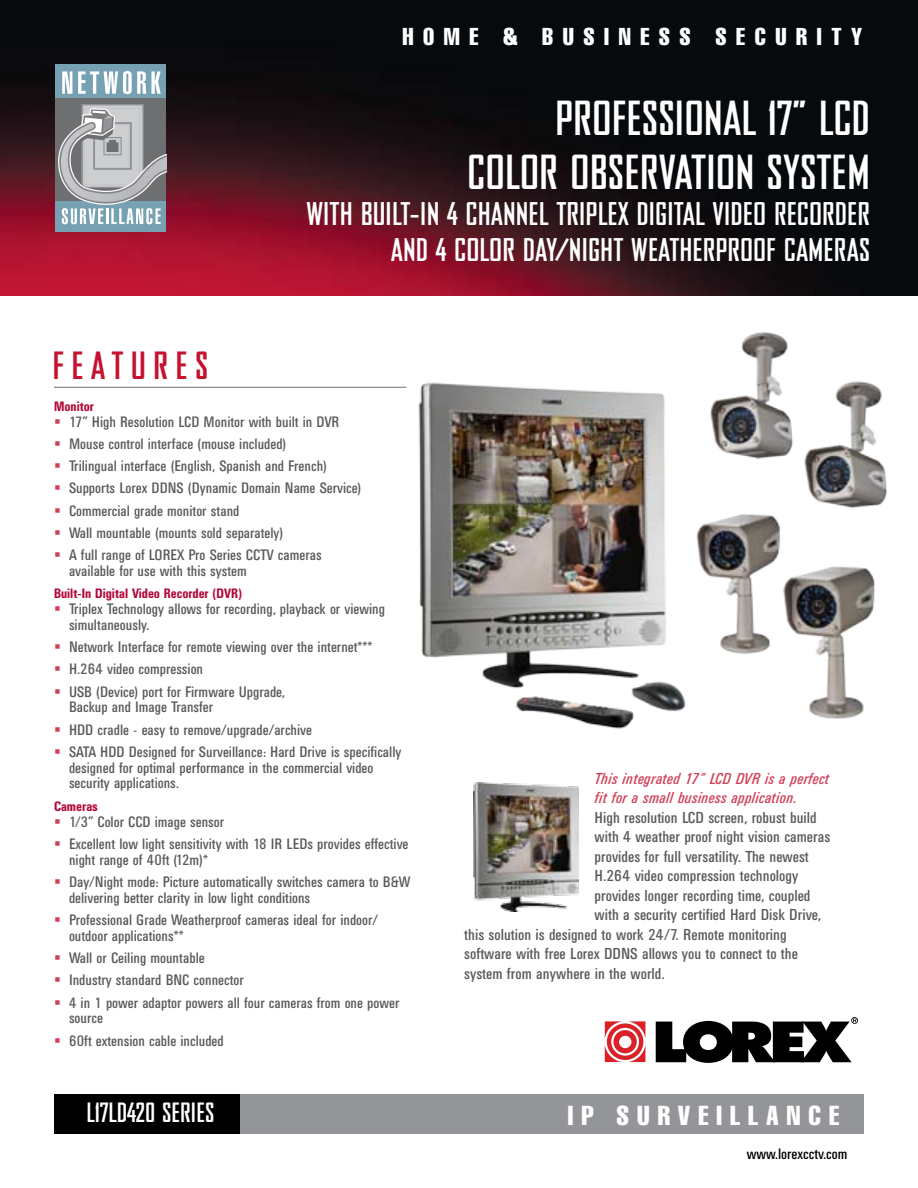
<style>
.page{position:relative;width:918px;height:1188px;background:#fff}
.page>*{position:absolute;margin:0;border:0;box-sizing:border-box;transform-origin:0 0}
.t1{font:700 45px/54px "Agency";color:#fff;text-align:right}
.t2{font:700 36px "Agency";letter-spacing:.2em;color:#c41230}
.t3{font:700 30px "Agency";color:#fff}
.t4{font:extra-condensed 27px "Helvetica";letter-spacing:.3em;color:#fff}
.t5{font:700 25.5px "Agency";color:#fff}
.t6{font:extra-condensed 24px "Helvetica";letter-spacing:.4em;color:#fff}
.t7{font:15.75px "Univers Condensed BQ";color:#58595b}
.t8{font:italic 15.75px/19.5px "Univers Condensed BQ";color:#d04159}
.t9{font:15px/22.2px "Univers Condensed BQ";color:#58595b}
.t10{font:15px "Univers Condensed BQ";color:#000}
.t11{font:700 13.5px "Univers Condensed BQ";color:#b20838}
</style>
<div class="page">
<img style="left:0;top:0;width:918px;height:296px">
<img style="left:399px;top:332px;width:488px;height:397px">
<hr style="left:54px;top:387px;width:352px;height:1px;background:#6d6f71">
<div style="left:113px;top:1094px;width:751px;height:40px;background:#939598"></div>
<div style="left:54px;top:1094px;width:185px;height:40px;background:#000"></div>
<svg style="left:605px;top:1021px;width:40px;height:41px"></svg>
<svg style="left:656px;top:1017px;width:202px;height:46px"></svg>
<img style="left:473px;top:782px;width:105px;height:129px">
<div style="left:56px;top:64px;width:110px;height:168px;background:#76a1b2"></div>
<div style="left:56px;top:99px;width:110px;height:102px;background:#6d6f71"></div>
<svg style="left:62px;top:71px;width:10px;height:23px"></svg>
<svg style="left:78px;top:71px;width:83px;height:23px"></svg>
<svg style="left:58px;top:104px;width:108px;height:120px"></svg>
<h3 class="t6" style="left:402px;top:21px;width:462px">HOME &amp; BUSINESS SECURITY</h3>
<h2 class="t2" style="left:52px;top:345px;width:157px">FEATURES</h2>
<h1 class="t1" style="left:467px;top:92px;width:404px">PROFESSIONAL 17” LCD<br>COLOR OBSERVATION SYSTEM</h1>
<h3 class="t3" style="left:307px;top:197px;width:197px">WITH BUILT-IN 4 CHANNEL</h3>
<h3 class="t3" style="left:556px;top:197px;width:21px">TRIPLE</h3>
<h3 class="t3" style="left:618px;top:197px;width:118px">X DIGITAL VIDEO</h3>
<h3 class="t3" style="left:774px;top:197px;width:26px">RECORDER</h3>
<h3 class="t3" style="left:391px;top:233px;width:77px">AND 4 COLOR</h3>
<h3 class="t3" style="left:523px;top:233px;width:183px">DAY/NIGHT WEATHERPROOF</h3>
<h3 class="t3" style="left:784px;top:233px;width:26px">CAMERAS</h3>
<p class="t11" style="left:54px;top:399px;width:42px">Monitor</p>
<p class="t9" style="left:69px;top:411px;width:294px">17” High Resolution LCD Monitor with built in DVR Mouse control interface (mouse included)<br>Trilingual interface (English, Spanish and French)<br>Supports Lorex DDNS (Dynamic Domain Name Service)<br>Commercial grade monitor stand<br>Wall mountable (mounts sold separately)<br>A full range of LOREX Pro Series CCTV cameras</p>
<p class="t9" style="left:69px;top:560px;width:179px">available for use with this system</p>
<p class="t11" style="left:54px;top:586px;width:190px">Built-In Digital Video Recorder (DVR)</p>
<p class="t9" style="left:69px;top:602px;width:318px;line-height:15.8px">Triplex Technology allows for recording, playback or viewing simultaneously.</p>
<p class="t9" style="left:69px;top:636px;width:305px">Network Interface for remote viewing over the internet***<br>H.264 video compression<br>USB (Device) port for Firmware Upgrade,</p>
<p class="t9" style="left:69px;top:697px;width:334px">Backup and Image Transfer<br>HDD cradle - easy to remove/upgrade/archive<br>SATA HDD Designed for Surveillance: Hard Drive is specifically</p>
<p class="t9" style="left:69px;top:760px;width:306px;line-height:15.8px">designed for optimal performance in the commercial video security applications.</p>
<p class="t11" style="left:54px;top:799px;width:45px">Cameras</p>
<p class="t9" style="left:69px;top:811px;width:341px">1/3” Color CCD image sensor<br>Excellent low light sensitivity with 18 IR LEDs provides effective</p>
<p class="t9" style="left:69px;top:849px;width:343px">night range of 40ft (12m)*<br>Day/Night mode: Picture automatically switches camera to B&amp;W</p>
<p class="t9" style="left:69px;top:887px;width:311px">delivering better clarity in low light conditions<br>Professional Grade Weatherproof cameras ideal for indoor/</p>
<p class="t9" style="left:69px;top:925px;width:332px">outdoor applications**<br>Wall or Ceiling mountable<br>Industry standard BNC connector<br>4 in 1 power adaptor powers all four cameras from one power</p>
<p class="t9" style="left:69px;top:1007px;width:156px">source<br>60ft extension cable included</p>
<p class="t8" style="left:595px;top:769px;width:236px">This integrated 17” LCD DVR is a perfect fit for a small business application.</p>
<p class="t7" style="left:595px;top:809px;width:224px">High resolution LCD screen, robust build</p>
<p class="t7" style="left:595px;top:828px;width:237px">with 4 weather proof night vision cameras</p>
<p class="t7" style="left:595px;top:848px;width:216px">provides for full versatility. The newest</p>
<p class="t7" style="left:595px;top:867px;width:205px">H.264 video compression technology</p>
<p class="t7" style="left:595px;top:887px;width:217px">provides longer recording time, coupled</p>
<p class="t7" style="left:595px;top:906px;width:228px">with a security certified Hard Disk Drive,</p>
<p class="t7" style="left:464px;top:926px;width:324px">this solution is designed to work 24/7. Remote monitoring</p>
<p class="t7" style="left:464px;top:945px;width:335px">software with free Lorex DDNS allows you to connect to the</p>
<p class="t7" style="left:464px;top:965px;width:202px">system from anywhere in the world.</p>
<h3 class="t5" style="left:86px;top:1098px;width:95px">L17LD420 SERIES</h3>
<h3 class="t4" style="left:568px;top:1098px;width:273px">IP SURVEILLANCE</h3>
<p class="t10" style="left:747px;top:1145px;width:102px">www.lorexcctv.com</p>
</div>
